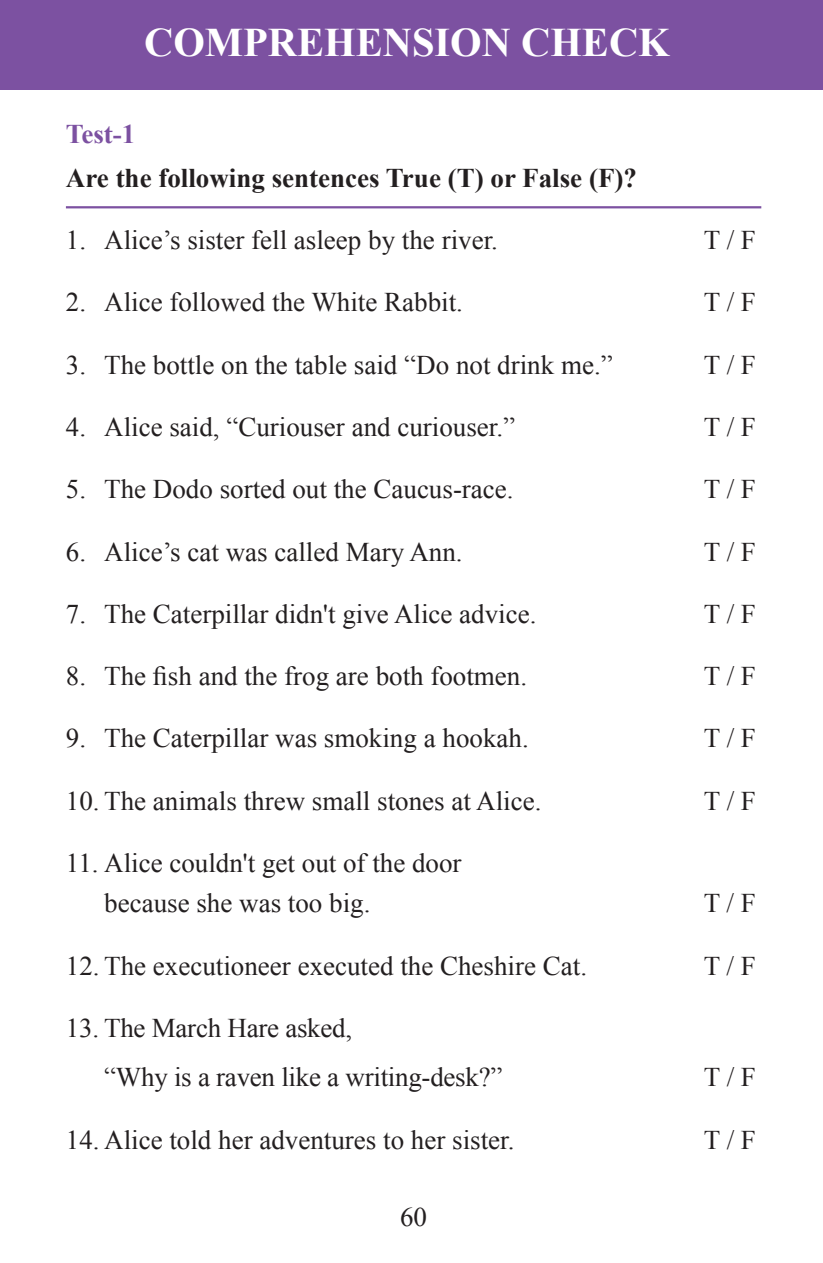
<style>
.page{position:relative;width:823px;height:1263px;background:#fff}
.page>*{position:absolute;margin:0;border:0;box-sizing:border-box;transform-origin:0 0}
.t1{font:700 40.5px "Times New Roman";color:#fff}
.t2{font:27px/40.5px "Times New Roman";color:#231f20}
.t3{font:700 27px "Times New Roman";color:#231f20}
.t4{font:700 27px "Times New Roman";color:#7c51a1}
</style>
<div class="page">
<div style="left:0;top:0;width:823px;height:90px;background:#7c51a1"></div>
<hr style="left:66px;top:206px;width:695px;height:2px;background:#7c51a1">
<p class="t1" style="left:144px;top:14px;width:527px">COMPREHENSION CHECK</p>
<p class="t4" style="left:66px;top:115px;width:71px">Test-1</p>
<p class="t3" style="left:66px;top:159px;width:572px">Are the following sentences True (T) or False (F)?</p>
<p class="t2" style="left:66px;top:219px;width:433px">1. Alice’s sister fell asleep by the river.</p>
<p class="t2" style="left:704px;top:219px;width:54px">T / F</p>
<p class="t2" style="left:66px;top:282px;width:398px">2. Alice followed the White Rabbit.</p>
<p class="t2" style="left:704px;top:282px;width:54px">T / F</p>
<p class="t2" style="left:66px;top:344px;width:548px">3. The bottle on the table said “Do not drink me.”</p>
<p class="t2" style="left:704px;top:344px;width:54px">T / F</p>
<p class="t2" style="left:66px;top:406px;width:451px">4. Alice said, “Curiouser and curiouser.”</p>
<p class="t2" style="left:704px;top:406px;width:54px">T / F</p>
<p class="t2" style="left:66px;top:468px;width:449px">5. The Dodo sorted out the Caucus-race.</p>
<p class="t2" style="left:704px;top:468px;width:54px">T / F</p>
<p class="t2" style="left:66px;top:531px;width:398px">6. Alice’s cat was called Mary Ann.</p>
<p class="t2" style="left:704px;top:531px;width:54px">T / F</p>
<p class="t2" style="left:66px;top:593px;width:472px">7. The Caterpillar didn't give Alice advice.</p>
<p class="t2" style="left:704px;top:593px;width:54px">T / F</p>
<p class="t2" style="left:66px;top:655px;width:463px">8. The fish and the frog are both footmen.</p>
<p class="t2" style="left:704px;top:655px;width:54px">T / F</p>
<p class="t2" style="left:66px;top:718px;width:464px">9. The Caterpillar was smoking a hookah.</p>
<p class="t2" style="left:704px;top:718px;width:54px">T / F</p>
<p class="t2" style="left:66px;top:780px;width:477px">10. The animals threw small stones at Alice.</p>
<p class="t2" style="left:704px;top:780px;width:54px">T / F</p>
<p class="t2" style="left:104px;top:842px;width:359px;text-indent:-38px">11. Alice couldn't get out of the door because she was too big.</p>
<p class="t2" style="left:704px;top:883px;width:54px">T / F</p>
<p class="t2" style="left:66px;top:945px;width:523px">12. The executioneer executed the Cheshire Cat.</p>
<p class="t2" style="left:704px;top:945px;width:54px">T / F</p>
<p class="t2" style="left:104px;top:1003px;width:400px;line-height:49.5px;text-indent:-38px">13. The March Hare asked,<br>“Why is a raven like a writing-desk?”</p>
<p class="t2" style="left:704px;top:1057px;width:54px">T / F</p>
<p class="t2" style="left:66px;top:1119px;width:450px">14. Alice told her adventures to her sister.</p>
<p class="t2" style="left:704px;top:1119px;width:54px">T / F</p>
<p class="t2" style="left:400px;top:1196px;width:28px">60</p>
</div>
